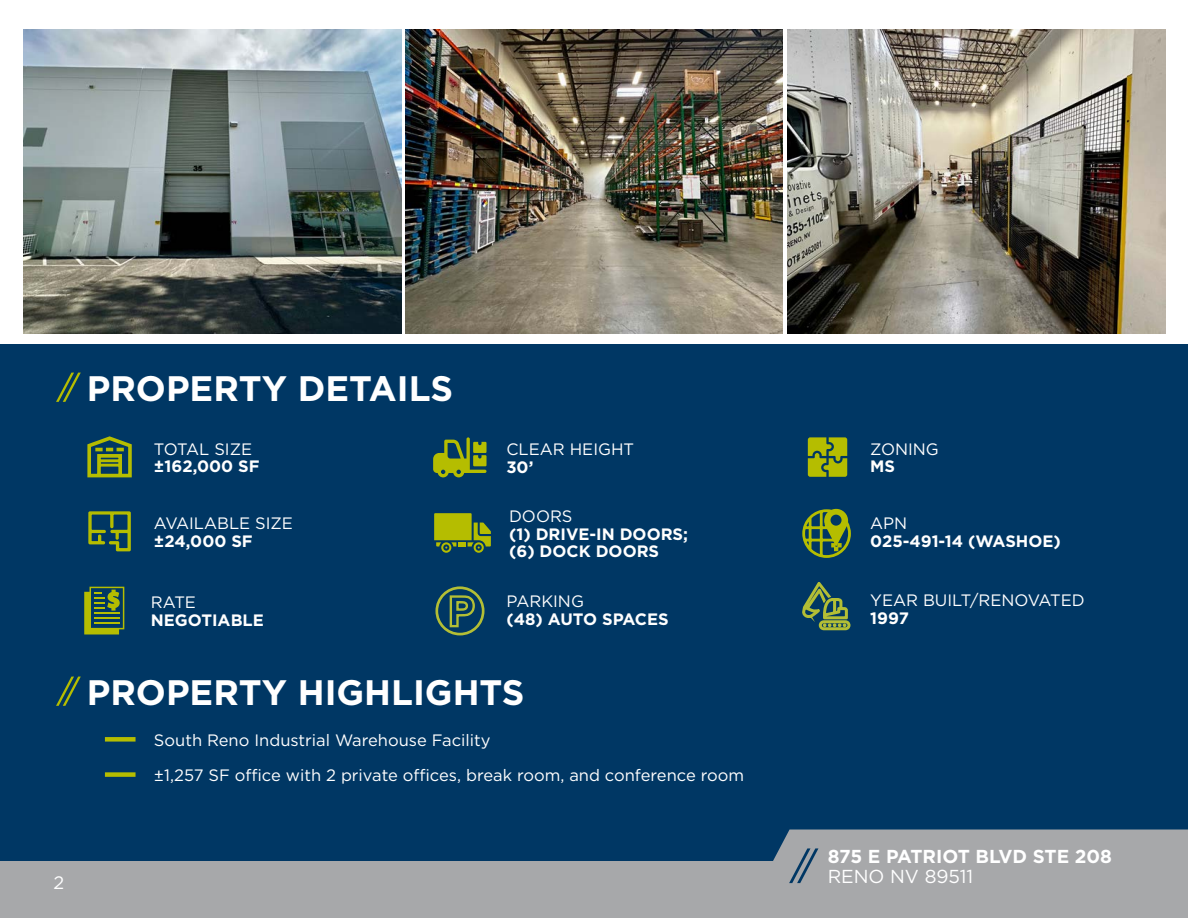
<style>
.page{position:relative;width:1188px;height:918px;background:#fff}
.page>*{position:absolute;margin:0;border:0;box-sizing:border-box;transform-origin:0 0}
.t1{font:700 35.4px "Gotham";color:#fff}
.t2{font:700 18.75px "Gotham";color:#fff}
.t3{font:18.75px "Gotham";color:#fff}
.t4{font:18px "Gotham";color:#fff}
.t5{font:16.5px/35.7px "Gotham";color:#fff}
.t6{font:700 16.5px/17.7px "Gotham";color:#fff}
</style>
<div class="page">
<div style="left:0;top:345px;width:1188px;height:573px;background:#003764"></div>
<div style="left:0;top:861px;width:743px;height:57px;background:#a7a8aa"></div>
<div style="left:743px;top:830px;width:445px;height:88px;background:#a7a8aa"></div>
<svg style="left:56px;top:373px;width:25px;height:29px"></svg>
<svg style="left:56px;top:677px;width:25px;height:29px"></svg>
<svg style="left:87px;top:436px;width:45px;height:42px"></svg>
<svg style="left:88px;top:511px;width:43px;height:41px"></svg>
<div style="left:105px;top:737px;width:31px;height:5px;background:#b5bd00"></div>
<div style="left:105px;top:772px;width:31px;height:5px;background:#b5bd00"></div>
<svg style="left:802px;top:508px;width:49px;height:50px"></svg>
<div style="left:831px;top:515px;width:11px;height:11px;background:#003764;border-radius:50%"></div>
<img style="left:23px;top:29px;width:378px;height:304px">
<img style="left:405px;top:29px;width:378px;height:304px">
<img style="left:787px;top:30px;width:378px;height:304px">
<svg style="left:84px;top:587px;width:40px;height:48px"></svg>
<svg style="left:802px;top:582px;width:49px;height:49px"></svg>
<svg style="left:433px;top:437px;width:54px;height:40px"></svg>
<svg style="left:434px;top:513px;width:57px;height:40px"></svg>
<svg style="left:435px;top:586px;width:50px;height:50px"></svg>
<svg style="left:808px;top:437px;width:39px;height:40px;background:#95a511"></svg>
<h1 class="t1" style="left:87px;top:365px;width:368px">PROPERTY DETAILS</h1>
<p class="t5" style="left:154px;top:431px;width:100px">TOTAL SIZE</p>
<p class="t6" style="left:154px;top:458px;width:107px">±162,000 SF</p>
<p class="t5" style="left:154px;top:505px;width:141px">AVAILABLE SIZE</p>
<p class="t6" style="left:154px;top:532px;width:100px">±24,000 SF</p>
<p class="t5" style="left:151px;top:584px;width:47px">RATE</p>
<p class="t6" style="left:151px;top:611px;width:115px">NEGOTIABLE</p>
<p class="t5" style="left:506px;top:431px;width:129px">CLEAR HEIGHT</p>
<p class="t6" style="left:506px;top:458px;width:29px">30’</p>
<p class="t5" style="left:509px;top:498px;width:65px">DOORS</p>
<p class="t6" style="left:509px;top:525px;width:180px">(1) DRIVE-IN DOORS; (6) DOCK DOORS</p>
<p class="t5" style="left:507px;top:583px;width:79px">PARKING</p>
<p class="t6" style="left:507px;top:610px;width:164px">(48) AUTO SPACES</p>
<h1 class="t1" style="left:87px;top:669px;width:439px">PROPERTY HIGHLIGHTS</h1>
<p class="t5" style="left:154px;top:721px;width:592px">South Reno Industrial Warehouse Facility<br>±1,257 SF office with 2 private offices, break room, and conference room</p>
<p class="t4" style="left:54px;top:871px;width:12px">2</p>
<p class="t5" style="left:870px;top:431px;width:70px">ZONING</p>
<p class="t6" style="left:870px;top:458px;width:26px">MS</p>
<p class="t5" style="left:870px;top:505px;width:39px">APN</p>
<p class="t6" style="left:870px;top:532px;width:192px">025-491-14 (WASHOE)</p>
<p class="t5" style="left:870px;top:582px;width:216px">YEAR BUILT/RENOVATED</p>
<p class="t6" style="left:870px;top:609px;width:40px">1997</p>
<p class="t2" style="left:828px;top:844px;width:286px">875 E PATRIOT BLVD STE 208</p>
<p class="t3" style="left:828px;top:864px;width:147px">RENO NV 89511</p>
</div>
